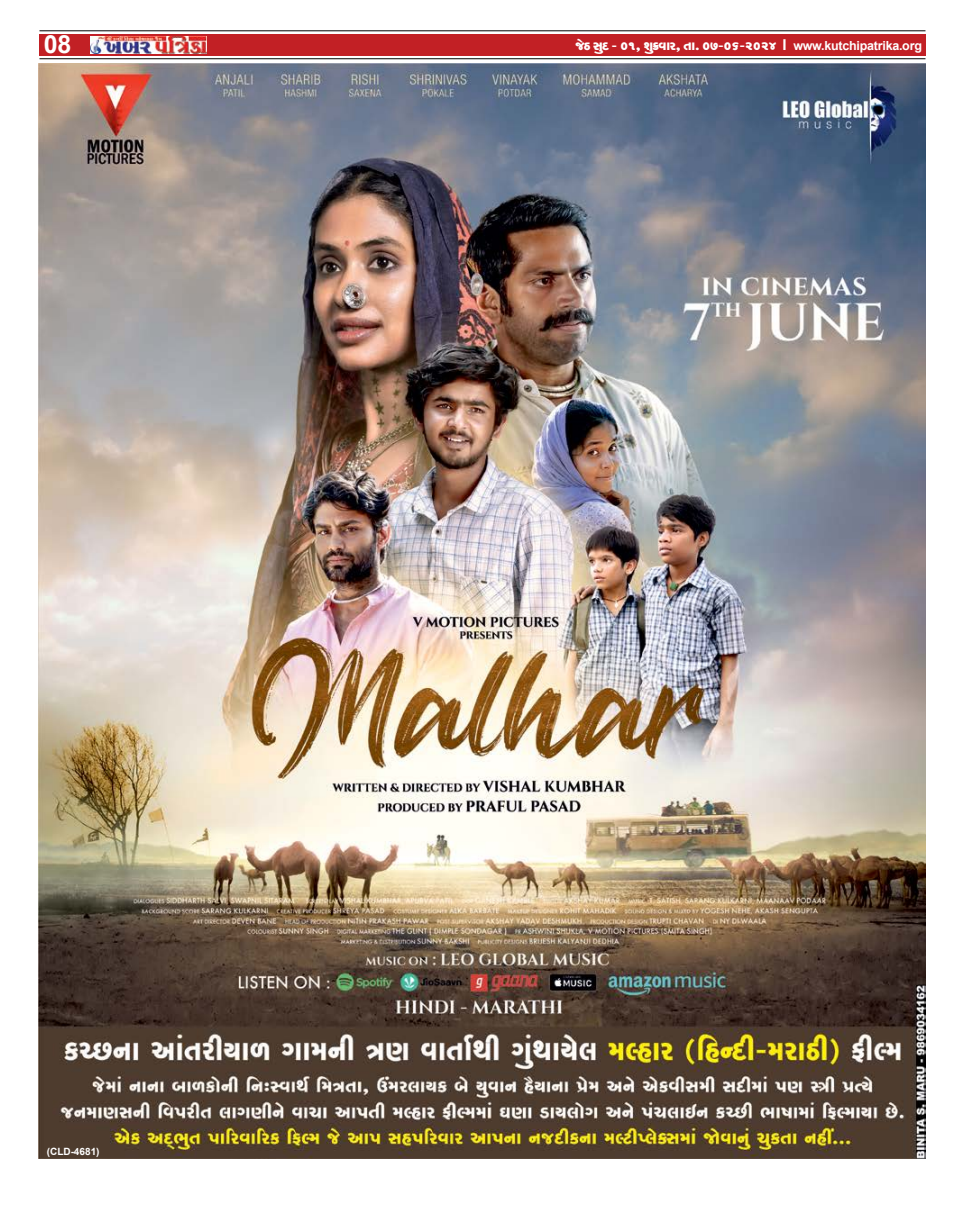
<style>
.page{position:relative;width:964px;height:1205px;background:#fff}
.page>*{position:absolute;margin:0;border:0;box-sizing:border-box;transform-origin:0 0}
.t1{font:700 25px "Arial";color:#fff}
.t2{font:15px "SHREE GUJ7";letter-spacing:-.02em;color:#fff}
.t3{font:700 10px "Arial";color:#fff}
.s1{font-family:"Arial";font-weight:700}
.s2{font-family:"Arial";font-weight:700;font-size:12.5px}
</style>
<div class="page">
<div style="left:39px;top:34px;width:887px;height:21px;background:#c22025"></div>
<hr style="left:39px;top:58px;width:886px;height:1px;background:#000">
<hr style="left:39px;top:30px;width:886px;height:1px;background:#000">
<img style="left:90px;top:36px;width:116px;height:17px">
<img style="left:39px;top:64px;width:886px;height:1095px">
<h1 class="t1" style="left:44px;top:27px;width:29px">08</h1>
<p class="t2" style="left:575px;top:38px;width:348px">S&gt;¡W$ kyv$ - 01, iy¾$hpf, sp. 07-06-2024 <span class="s1">I</span> <span class="s2">www.kutchipatrika.org</span></p>
<p class="t3" style="left:47px;top:1144px;width:54px">(CLD-4681)</p>
</div>
